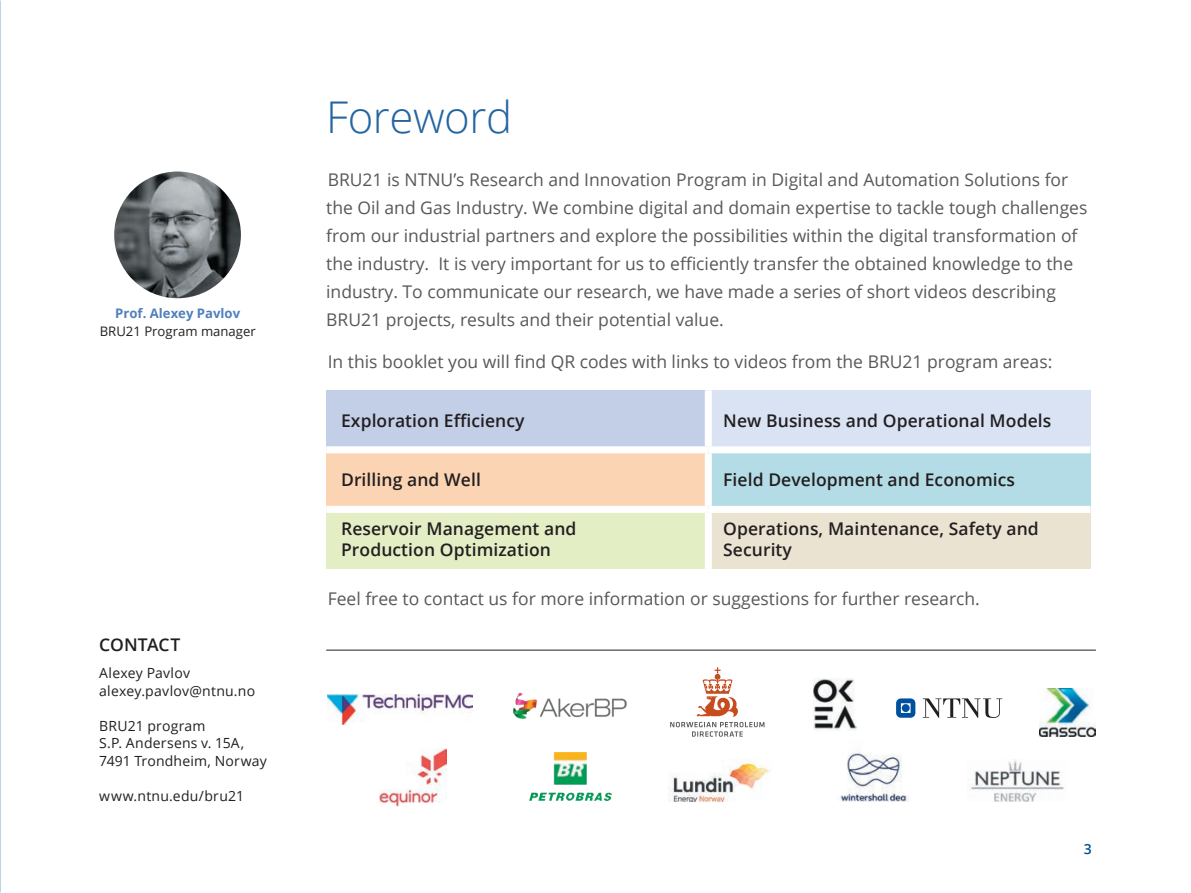
<style>
.page{position:relative;width:1191px;height:893px;background:#fff}
.page>*{position:absolute;margin:0;border:0;box-sizing:border-box;transform-origin:0 0}
.t1{font:300 43.75px "Open Sans";letter-spacing:-.01em;color:#24659f}
.t2{font:17.5px/28px "Open Sans";color:#57585a}
.t3{font:600 17.5px/21px "Open Sans";letter-spacing:.005em;color:#231f20}
.t4{font:14px/17.5px "Open Sans";letter-spacing:.015em;color:#231f20}
.t5{font:600 14px "Open Sans";color:#004f8f}
.t6{font:13.12px "Open Sans";color:#231f20}
.t7{font:700 13.12px "Open Sans";color:#5180bb}
</style>
<div class="page">
<div style="left:326px;top:390px;width:382px;height:60px;background:#c3cee7"></div>
<div style="left:708px;top:390px;width:382px;height:60px;background:#d9e3f3"></div>
<div style="left:326px;top:450px;width:382px;height:59px;background:#fbd5b3"></div>
<div style="left:708px;top:450px;width:382px;height:59px;background:#b4dce6"></div>
<div style="left:326px;top:509px;width:382px;height:60px;background:#e4eec5"></div>
<div style="left:708px;top:509px;width:382px;height:60px;background:#ebe3d2"></div>
<div style="left:705px;top:390px;width:7px;height:56px;background:#fff"></div>
<div style="left:326px;top:446px;width:382px;height:7px;background:#fff"></div>
<div style="left:708px;top:446px;width:382px;height:7px;background:#fff"></div>
<div style="left:705px;top:453px;width:7px;height:53px;background:#fff"></div>
<div style="left:326px;top:506px;width:382px;height:7px;background:#fff"></div>
<div style="left:708px;top:506px;width:382px;height:7px;background:#fff"></div>
<div style="left:705px;top:513px;width:7px;height:56px;background:#fff"></div>
<img style="left:1039px;top:689px;width:56px;height:47px">
<img style="left:967px;top:759px;width:98px;height:43px">
<img style="left:668px;top:759px;width:102px;height:42px">
<img style="left:529px;top:752px;width:83px;height:49px">
<img style="left:379px;top:749px;width:67px;height:57px">
<img style="left:513px;top:692px;width:114px;height:27px">
<svg style="left:670px;top:667px;width:94px;height:70px"></svg>
<img style="left:840px;top:752px;width:69px;height:49px">
<svg style="left:896px;top:698px;width:19px;height:20px"></svg>
<div style="left:901px;top:704px;width:8px;height:8px;background:#01509f;border-radius:50%"></div>
<svg style="left:922px;top:698px;width:80px;height:20px"></svg>
<img style="left:114px;top:172px;width:127px;height:126px;border-radius:63px">
<hr style="left:326px;top:650px;width:769px;height:1px;background:#231f20">
<img style="left:327px;top:694px;width:145px;height:30px">
<img style="left:814px;top:679px;width:42px;height:51px">
<p class="t7" style="left:115px;top:304px;width:126px">Prof. Alexey Pavlov</p>
<p class="t6" style="left:100px;top:322px;width:158px">BRU21 Program manager</p>
<p class="t3" style="left:99px;top:633px;width:83px">CONTACT</p>
<p class="t4" style="left:99px;top:664px;width:157px">Alexey Pavlov alexey.pavlov@ntnu.no</p>
<p class="t4" style="left:99px;top:716px;width:169px">BRU21 program<br>S.P. Andersens v. 15A,<br>7491 Trondheim, Norway</p>
<p class="t4" style="left:99px;top:786px;width:146px">www.ntnu.edu/bru21</p>
<h1 class="t1" style="left:326px;top:87px;width:187px">Foreword</h1>
<p class="t2" style="left:326px;top:165px;width:762px">BRU21 is NTNU’s Research and Innovation Program in Digital and Automation Solutions for the Oil and Gas Industry. We combine digital and domain expertise to tackle tough challenges from our industrial partners and explore the possibilities within the digital transformation of the industry. It is very important for us to efficiently transfer the obtained knowledge to the industry. To communicate our research, we have made a series of short videos describing BRU21 projects, results and their potential value.</p>
<p class="t2" style="left:328px;top:348px;width:726px">In this booklet you will find QR codes with links to videos from the BRU21 program areas:</p>
<p class="t3" style="left:341px;top:410px;width:185px">Exploration Efficiency</p>
<p class="t3" style="left:723px;top:410px;width:330px">New Business and Operational Models</p>
<p class="t3" style="left:341px;top:469px;width:141px">Drilling and Well</p>
<p class="t3" style="left:723px;top:469px;width:293px">Field Development and Economics</p>
<p class="t3" style="left:341px;top:518px;width:237px">Reservoir Management and<br>Production Optimization</p>
<p class="t3" style="left:723px;top:518px;width:317px">Operations, Maintenance, Safety and<br>Security</p>
<p class="t2" style="left:328px;top:584px;width:653px">Feel free to contact us for more information or suggestions for further research.</p>
<p class="t5" style="left:1083px;top:839px;width:9px">3</p>
</div>
